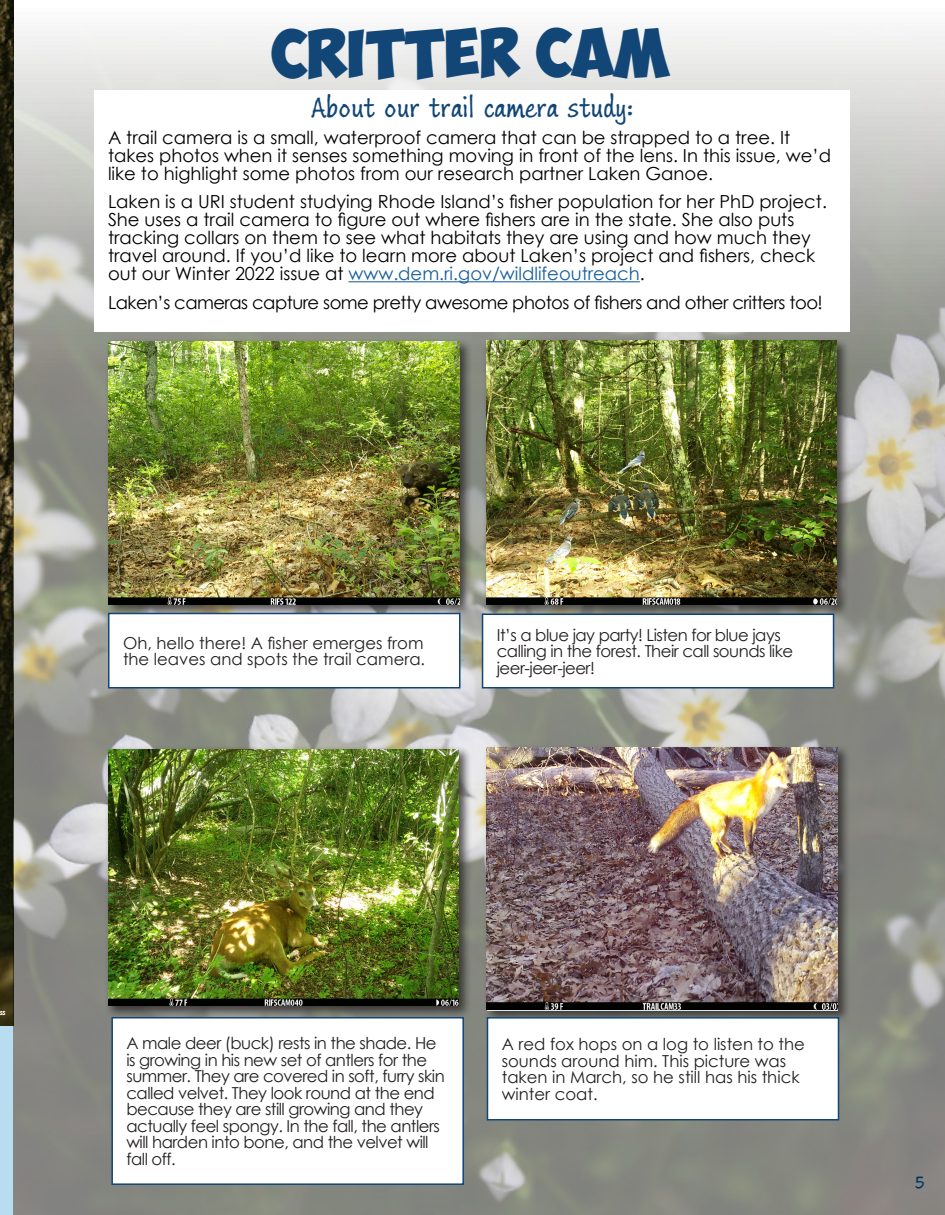
<style>
.page{position:relative;width:945px;height:1215px;background:#fff}
.page>*{position:absolute;margin:0;border:0;box-sizing:border-box;transform-origin:0 0}
.t1{font:700 48px "Obelix Pro";color:#114676}
.t2{font:31.5px "Ink Journal";color:#114676}
.t3{font:21px "Ink Journal";color:#003562}
.t4{font:18px/18px "Century Gothic";color:#000}
.t5{font:18px "Century Gothic";letter-spacing:-.03em;color:#000}
.t6{font:16.5px/16.5px "Century Gothic";letter-spacing:-.03em;color:#231f20}
.t7{font:16.5px/16.5px "Century Gothic";color:#231f20}
.t8{font:italic 700 7.5px "Century Gothic";color:#fff}
.s1{color:#175d9e}
</style>
<div class="page">
<img style="left:0;top:0;width:14px;height:1026px">
<div style="left:0;top:1026px;width:14px;height:189px;background:#b8dcf0"></div>
<img style="left:14px;top:31px;width:931px;height:1184px">
<div style="left:94px;top:90px;width:756px;height:242px;background:#fff"></div>
<hr style="left:348px;top:281px;width:292px;height:1px;background:#175d9e">
<div style="left:105px;top:746px;width:367px;height:273px;background:#231f20;opacity:.75"></div>
<img style="left:108px;top:749px;width:351px;height:257px">
<div style="left:105px;top:338px;width:368px;height:279px;background:#231f20;opacity:.75"></div>
<img style="left:109px;top:341px;width:351px;height:263px">
<div style="left:109px;top:614px;width:351px;height:74px;background:#fff"></div>
<div style="left:108px;top:613px;width:352px;height:75px;border:2px solid #114676"></div>
<div style="left:483px;top:614px;width:351px;height:74px;background:#fff"></div>
<div style="left:482px;top:614px;width:352px;height:74px;border:2px solid #114676"></div>
<div style="left:483px;top:337px;width:367px;height:280px;background:#231f20;opacity:.75"></div>
<img style="left:486px;top:341px;width:351px;height:263px">
<div style="left:112px;top:1018px;width:351px;height:166px;background:#fff"></div>
<div style="left:111px;top:1017px;width:353px;height:168px;border:2px solid #114676"></div>
<div style="left:483px;top:744px;width:368px;height:280px;background:#231f20;opacity:.75"></div>
<img style="left:487px;top:747px;width:351px;height:262px">
<div style="left:488px;top:1018px;width:350px;height:102px;background:#fff"></div>
<div style="left:487px;top:1017px;width:352px;height:103px;border:2px solid #114676"></div>
<p class="t1" style="left:272px;top:34px;width:399px">CRITTER CAM</p>
<p class="t2" style="left:312px;top:87px;width:323px">About our trail camera study:</p>
<p class="t4" style="left:108px;top:129px;width:725px">A trail camera is a small, waterproof camera that can be strapped to a tree. It takes photos when it senses something moving in front of the lens. In this issue, we’d like to highlight some photos from our research partner Laken Ganoe.</p>
<p class="t4" style="left:108px;top:192px;width:720px">Laken is a URI student studying Rhode Island’s fisher population for her PhD project.<br>She uses a trail camera to figure out where fishers are in the state. She also puts tracking collars on them to see what habitats they are using and how much they travel around. If you’d like to learn more about Laken’s project and fishers, check out our Winter 2022 issue at <span class="s1">www.dem.ri.gov/wildlifeoutreach</span>.</p>
<p class="t5" style="left:108px;top:290px;width:716px">Laken’s cameras capture some pretty awesome photos of fishers and other critters too!</p>
<p class="t7" style="left:123px;top:634px;width:304px">Oh, hello there! A fisher emerges from the leaves and spots the trail camera.</p>
<p class="t6" style="left:497px;top:626px;width:298px">It’s a blue jay party! Listen for blue jays calling in the forest. Their call sounds like jeer-jeer-jeer!</p>
<p class="t8" style="left:-1px;top:1007px;width:8px">ss</p>
<p class="t6" style="left:126px;top:1035px;width:320px">A male deer (buck) rests in the shade. He is growing in his new set of antlers for the summer. They are covered in soft, furry skin called velvet. They look round at the end because they are still growing and they actually feel spongy. In the fall, the antlers will harden into bone, and the velvet will fall off.</p>
<p class="t7" style="left:502px;top:1036px;width:305px">A red fox hops on a log to listen to the sounds around him. This picture was taken in March, so he still has his thick winter coat.</p>
<p class="t3" style="left:915px;top:1168px;width:11px">5</p>
</div>
